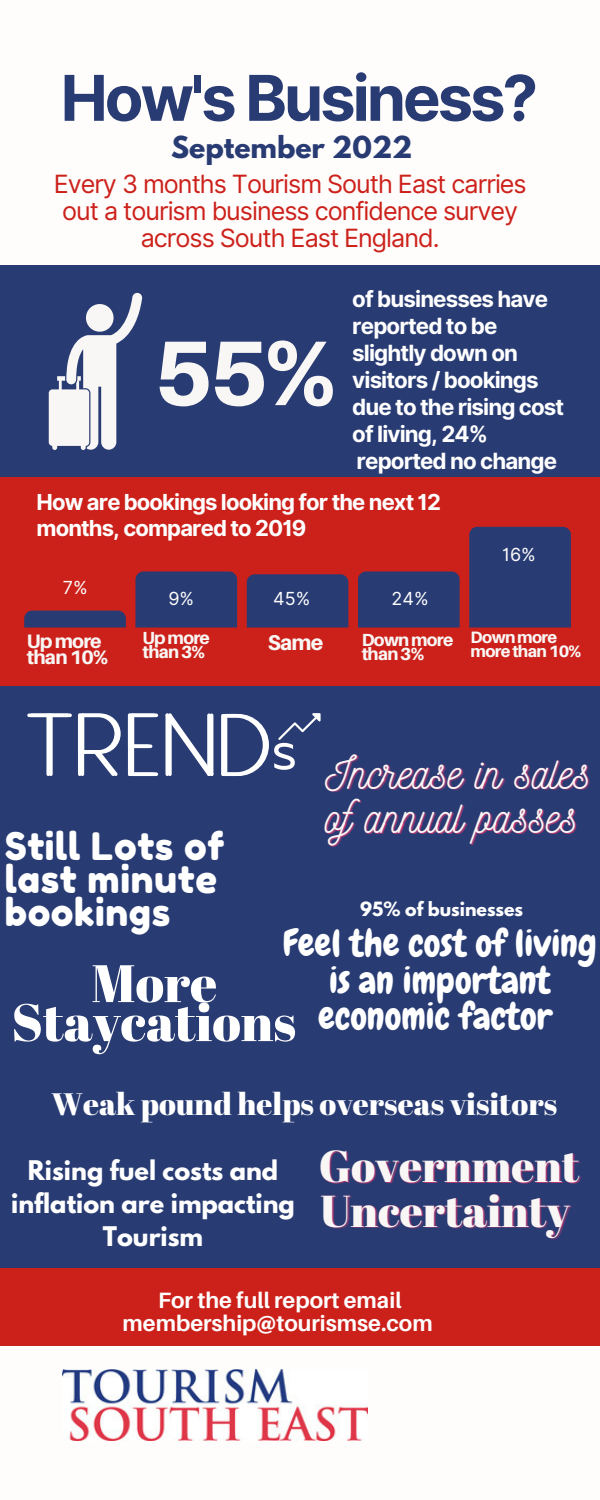
<style>
.page{position:relative;width:600px;height:1500px;background:#cc211a}
.page>*{position:absolute;margin:0;border:0;box-sizing:border-box;transform-origin:0 0}
.t1{font:800 91.9px "Aileron";color:#f9f7f5}
.t2{font:700 63.1px "Inter";letter-spacing:-.045em;color:#283b73}
.t3{font:53.6px "Muller";color:#fff}
.t4{font:52.6px/39px "Abril Fatface";color:#fff;text-align:center}
.t5{font:44.7px/44.6px "Nickainley";color:#f9f7f5}
.t6{font:44.7px/44.2px "Abril Fatface";color:#f9f7f5}
.t7{font:37.9px/33px "Fredoka One";letter-spacing:.015em;color:#fff}
.t8{font:37.3px/36.8px "Chewy";color:#fff;text-align:center}
.t9{font:31px "Abril Fatface";color:#fff}
.t10{font:700 26.9px "League Spartan";color:#283b73}
.t11{font:25.2px/27.3px "Inter";letter-spacing:-.04em;color:#cc211a;text-align:center}
.t12{font:700 24px/33px "League Spartan";color:#fff;text-align:center}
.t13{font:700 22.3px/27px "Inter";letter-spacing:-.04em;color:#fff}
.t14{font:700 22.2px/23.6px "Aileron";color:#fff;text-align:center}
.t15{font:700 22px/26.1px "Inter";letter-spacing:-.04em;color:#fff}
.t16{font:800 21.3px "Aileron";color:#f9f7f5}
.t17{font:800 19.5px/15.8px "Aileron";letter-spacing:-.04em;color:#f9f7f5}
.t18{font:18px "Inter";color:#fff}
.t19{font:800 17.5px/14.2px "Aileron";letter-spacing:-.04em;color:#f9f7f5}
.t20{font:700 17.4px "League Spartan";color:#fff}
.t21{font:800 16.5px/13.4px "Aileron";letter-spacing:-.04em;color:#f9f7f5}
</style>
<div class="page">
<div style="left:0;top:1346px;width:600px;height:154px;background:#fffcfc"></div>
<div style="left:0;top:0;width:600px;height:265px;background:#fffcfc"></div>
<img style="left:63px;top:1370px;width:304px;height:70px">
<div style="left:0;top:265px;width:600px;height:212px;background:#283b73"></div>
<svg style="left:49px;top:293px;width:93px;height:157px"></svg>
<svg style="left:24px;top:611px;width:102px;height:17px;background:#2f396e"></svg>
<div style="left:135px;top:571px;width:102px;height:57px;background:#283b73"></div>
<div style="left:247px;top:574px;width:101px;height:54px;background:#283b73"></div>
<div style="left:358px;top:571px;width:102px;height:57px;background:#283b73"></div>
<div style="left:469px;top:527px;width:102px;height:101px;background:#283b73"></div>
<div style="left:0;top:686px;width:600px;height:660px;background:#283b73"></div>
<hr style="left:131px;top:713px;width:3px;height:63px;background:#fff;border-radius:2px">
<svg style="left:49px;top:713px;width:4px;height:63px"></svg>
<svg style="left:30px;top:713px;width:42px;height:4px"></svg>
<svg style="left:278px;top:713px;width:43px;height:27px"></svg>
<svg style="left:221px;top:714px;width:48px;height:62px"></svg>
<svg style="left:78px;top:713px;width:43px;height:63px"></svg>
<svg style="left:165px;top:713px;width:49px;height:63px"></svg>
<svg style="left:207px;top:713px;width:4px;height:63px"></svg>
<hr style="left:128px;top:713px;width:4px;height:63px;background:#fff;border-radius:2px">
<svg style="left:128px;top:713px;width:30px;height:35px"></svg>
<svg style="left:128px;top:772px;width:28px;height:4px"></svg>
<svg style="left:46px;top:713px;width:4px;height:63px"></svg>
<svg style="left:27px;top:713px;width:42px;height:4px"></svg>
<div style="left:0;top:1268px;width:600px;height:78px;background:#cc211a"></div>
<h2 class="t2" style="left:61px;top:60px;width:479px">How's Business?</h2>
<p class="t10" style="left:171px;top:134px;width:243px">September 2022</p>
<p class="t11" style="left:54px;top:170px;width:475px">Every 3 months Tourism South East carries out a tourism business confidence survey across South East England.</p>
<h1 class="t1" style="left:154px;top:316px;width:183px">55%</h1>
<p class="t13" style="left:352px;top:286px;width:213px">of businesses have reported to be slightly down on visitors / bookings due to the rising cost of living, 24% reported no change</p>
<p class="t15" style="left:37px;top:489px;width:406px">How are bookings looking for the next 12 months, compared to 2019</p>
<p class="t18" style="left:63px;top:577px;width:26px">7%</p>
<p class="t18" style="left:168px;top:587px;width:27px">9%</p>
<p class="t18" style="left:273px;top:588px;width:39px">45%</p>
<p class="t18" style="left:392px;top:587px;width:39px">24%</p>
<p class="t19" style="left:143px;top:631px;width:69px">Upmore than3%</p>
<p class="t17" style="left:27px;top:633px;width:83px">Upmore than10%</p>
<p class="t16" style="left:268px;top:629px;width:57px">Same</p>
<p class="t19" style="left:362px;top:632px;width:93px">Downmore than3%</p>
<p class="t18" style="left:502px;top:544px;width:35px">16%</p>
<p class="t21" style="left:471px;top:631px;width:112px">Downmore morethan10%</p>
<h3 class="t3" style="left:272px;top:728px;width:26px">s</h3>
<h3 class="t5" style="left:325px;top:749px;width:267px">Increase in sales ofannual passes</h3>
<h3 class="t7" style="left:5px;top:830px;width:221px">Still Lots of last minute bookings</h3>
<h3 class="t4" style="left:11px;top:962px;width:286px">More<br>Staycations</h3>
<p class="t20" style="left:360px;top:900px;width:164px">95% of businesses</p>
<h3 class="t8" style="left:283px;top:925px;width:316px">Feel the cost of living is an important economic factor</h3>
<h3 class="t9" style="left:52px;top:1082px;width:507px">Weak pound helps overseas visitors</h3>
<p class="t12" style="left:11px;top:1157px;width:285px">Rising fuel costs and inflation are impacting<br>Tourism</p>
<h3 class="t6" style="left:319px;top:1143px;width:262px">Government<br>Uncertainty</h3>
<p class="t14" style="left:123px;top:1288px;width:312px">For the full report email membership@tourismse.com</p>
</div>
